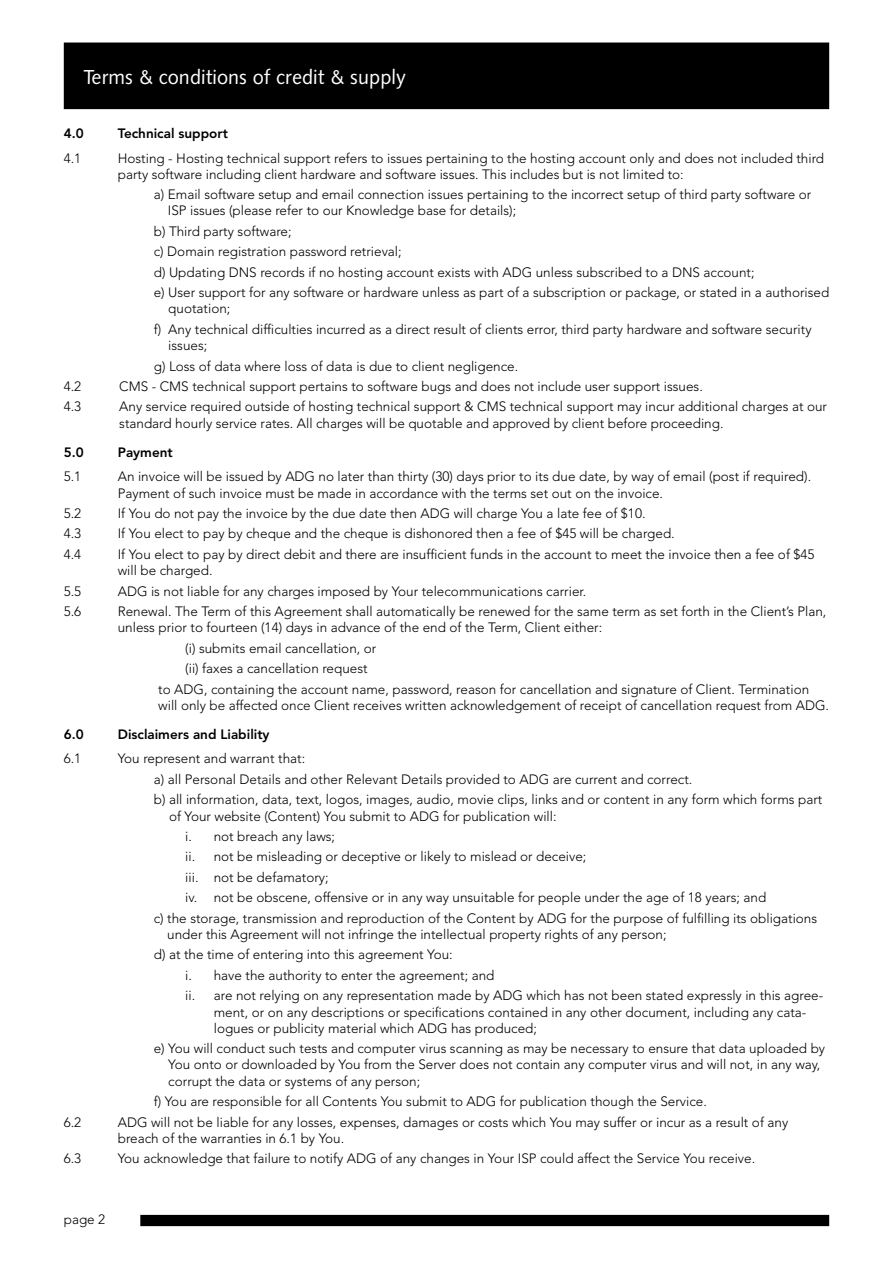
<style>
.page{position:relative;width:893px;height:1263px;background:#fff}
.page>*{position:absolute;margin:0;border:0;box-sizing:border-box;transform-origin:0 0}
.t1{font:20.25px "Humanist 531 BT Roman A";color:#fff}
.t2{font:300 13.5px/16.2px "Avenir";color:#000}
.t3{font:800 13.5px "Avenir";color:#000}
</style>
<div class="page">
<div style="left:65px;top:43px;width:763px;height:65px;background:#000"></div>
<div style="left:64px;top:43px;width:765px;height:66px;border:2px solid #000"></div>
<div style="left:141px;top:1215px;width:687px;height:10px;background:#000"></div>
<div style="left:140px;top:1215px;width:689px;height:11px;border:2px solid #000"></div>
<h1 class="t1" style="left:84px;top:64px;width:324px">Terms &amp; conditions of credit &amp; supply</h1>
<p class="t3" style="left:64px;top:125px;width:21px">4.0</p>
<p class="t3" style="left:118px;top:125px;width:112px">Technical support</p>
<p class="t2" style="left:64px;top:150px;width:19px">4.1</p>
<p class="t2" style="left:118px;top:150px;width:708px">Hosting - Hosting technical support refers to issues pertaining to the hosting account only and does not included third party software including client hardware and software issues. This includes but is not limited to:</p>
<p class="t2" style="left:168px;top:186px;width:645px;text-indent:-14px">a) Email software setup and email connection issues pertaining to the incorrect setup of third party software or<br>ISP issues (please refer to our Knowledge base for details);</p>
<p class="t2" style="left:154px;top:221px;width:677px;line-height:20.4px">b) Third party software;<br>c) Domain registration password retrieval;<br>d) Updating DNS records if no hosting account exists with ADG unless subscribed to a DNS account;<br>e) User support for any software or hardware unless as part of a subscription or package, or stated in a authorised</p>
<p class="t2" style="left:154px;top:299px;width:659px;line-height:20.4px;text-indent:15px">quotation;<br>f) Any technical difficulties incurred as a direct result of clients error, third party hardware and software security</p>
<p class="t2" style="left:154px;top:335px;width:366px;line-height:20.4px;text-indent:15px">issues;<br>g) Loss of data where loss of data is due to client negligence.</p>
<p class="t2" style="left:64px;top:378px;width:19px">4.2</p>
<p class="t2" style="left:119px;top:378px;width:585px">CMS - CMS technical support pertains to software bugs and does not include user support issues.</p>
<p class="t2" style="left:64px;top:399px;width:19px">4.3</p>
<p class="t2" style="left:119px;top:399px;width:709px">Any service required outside of hosting technical support &amp; CMS technical support may incur additional charges at our standard hourly service rates. All charges will be quotable and approved by client before proceeding.</p>
<p class="t3" style="left:64px;top:444px;width:21px">5.0</p>
<p class="t3" style="left:118px;top:444px;width:56px">Payment</p>
<p class="t2" style="left:64px;top:468px;width:19px">5.1</p>
<p class="t2" style="left:118px;top:468px;width:695px">An invoice will be issued by ADG no later than thirty (30) days prior to its due date, by way of email (post if required).<br>Payment of such invoice must be made in accordance with the terms set out on the invoice.</p>
<p class="t2" style="left:64px;top:505px;width:19px">5.2</p>
<p class="t2" style="left:118px;top:505px;width:529px">If You do not pay the invoice by the due date then ADG will charge You a late fee of $10.</p>
<p class="t2" style="left:64px;top:526px;width:19px">4.3</p>
<p class="t2" style="left:118px;top:526px;width:558px">If You elect to pay by cheque and the cheque is dishonored then a fee of $45 will be charged.</p>
<p class="t2" style="left:64px;top:546px;width:19px">4.4</p>
<p class="t2" style="left:118px;top:546px;width:698px">If You elect to pay by direct debit and there are insufficient funds in the account to meet the invoice then a fee of $45 will be charged.</p>
<p class="t2" style="left:64px;top:583px;width:19px">5.5</p>
<p class="t2" style="left:118px;top:583px;width:470px">ADG is not liable for any charges imposed by Your telecommunications carrier.</p>
<p class="t2" style="left:64px;top:603px;width:19px">5.6</p>
<p class="t2" style="left:118px;top:603px;width:710px">Renewal. The Term of this Agreement shall automatically be renewed for the same term as set forth in the Client’s Plan, unless prior to fourteen (14) days in advance of the end of the Term, Client either:</p>
<p class="t2" style="left:185px;top:640px;width:193px">(i) submits email cancellation, or</p>
<p class="t2" style="left:185px;top:660px;width:184px">(ii) faxes a cancellation request</p>
<p class="t2" style="left:158px;top:681px;width:652px">to ADG, containing the account name, password, reason for cancellation and signature of Client. Termination</p>
<p class="t2" style="left:158px;top:697px;width:672px">will only be affected once Client receives written acknowledgement of receipt of cancellation request from ADG.</p>
<p class="t3" style="left:64px;top:726px;width:21px">6.0</p>
<p class="t3" style="left:118px;top:726px;width:153px">Disclaimers and Liability</p>
<p class="t2" style="left:64px;top:751px;width:19px">6.1</p>
<p class="t2" style="left:154px;top:748px;width:670px;line-height:20.4px;text-indent:-36px">You represent and warrant that:<br>a) all Personal Details and other Relevant Details provided to ADG are current and correct.<br>b) all information, data, text, logos, images, audio, movie clips, links and or content in any form which forms part</p>
<p class="t2" style="left:169px;top:808px;width:389px">of Your website (Content) You submit to ADG for publication will:</p>
<p class="t2" style="left:185px;top:828px;width:151px">i. not breach any laws;</p>
<p class="t2" style="left:185px;top:849px;width:403px">ii. not be misleading or deceptive or likely to mislead or deceive;</p>
<p class="t2" style="left:185px;top:869px;width:145px">iii. not be defamatory;</p>
<p class="t2" style="left:185px;top:889px;width:582px">iv. not be obscene, offensive or in any way unsuitable for people under the age of 18 years; and</p>
<p class="t2" style="left:154px;top:910px;width:665px">c) the storage, transmission and reproduction of the Content by ADG for the purpose of fulfilling its obligations</p>
<p class="t2" style="left:167px;top:926px;width:501px">under this Agreement will not infringe the intellectual property rights of any person;</p>
<p class="t2" style="left:154px;top:947px;width:300px">d) at the time of entering into this agreement You:</p>
<p class="t2" style="left:185px;top:967px;width:311px">i. have the authority to enter the agreement; and</p>
<p class="t2" style="left:185px;top:988px;width:639px">ii. are not relying on any representation made by ADG which has not been stated expressly in this agree-</p>
<p class="t2" style="left:214px;top:1004px;width:594px">ment, or on any descriptions or specifications contained in any other document, including any cata&shy;logues or publicity material which ADG has produced;</p>
<p class="t2" style="left:168px;top:1040px;width:658px;text-indent:-15px">e) You will conduct such tests and computer virus scanning as may be necessary to ensure that data uploaded by<br>You onto or downloaded by You from the Server does not contain any computer virus and will not, in any way, corrupt the data or systems of any person;</p>
<p class="t2" style="left:154px;top:1093px;width:555px">f) You are responsible for all Contents You submit to ADG for publication though the Service.</p>
<p class="t2" style="left:64px;top:1114px;width:19px">6.2</p>
<p class="t2" style="left:118px;top:1114px;width:672px">ADG will not be liable for any losses, expenses, damages or costs which You may suffer or incur as a result of any breach of the warranties in 6.1 by You.</p>
<p class="t2" style="left:64px;top:1150px;width:19px">6.3</p>
<p class="t2" style="left:118px;top:1150px;width:639px">You acknowledge that failure to notify ADG of any changes in Your ISP could affect the Service You receive.</p>
<p class="t2" style="left:64px;top:1211px;width:43px">page 2</p>
</div>
